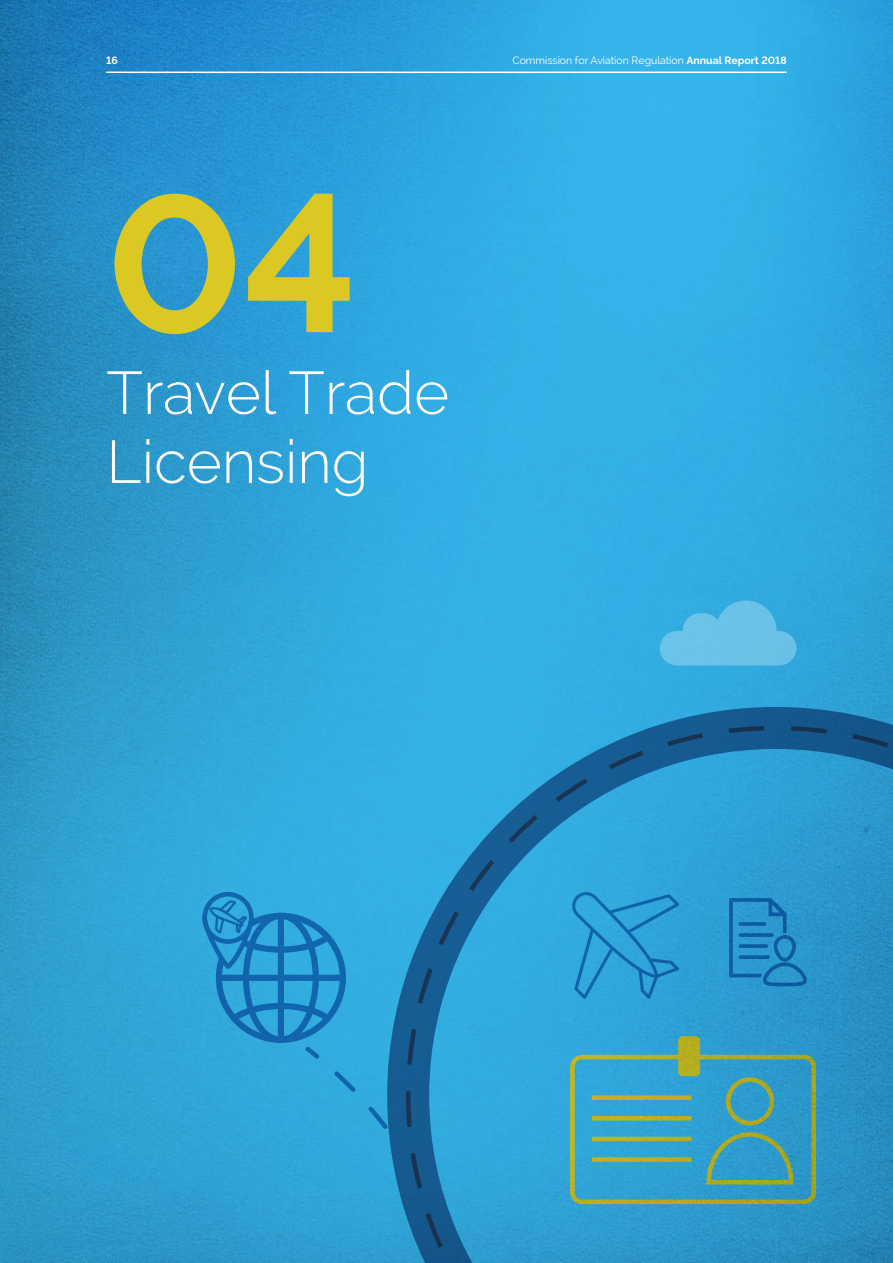
<style>
.page{position:relative;width:893px;height:1263px;background:#fff}
.page>*{position:absolute;margin:0;border:0;box-sizing:border-box;transform-origin:0 0}
.t1{font:700 195px "Raleway";color:#dcc823}
.t2{font:300 60px/69px "Raleway";color:#fff}
.t3{font:10.5px "Raleway";color:#fff}
.t4{font:700 10.5px "Raleway";color:#fff}
.s1{font-weight:700}
</style>
<div class="page">
<img style="left:0;top:0;width:893px;height:1263px">
<svg style="left:660px;top:600px;width:136px;height:65px;background:#5bbbe5"></svg>
<hr style="left:106px;top:72px;width:681px;height:1px;background:#fff">
<p class="t4" style="left:106px;top:55px;width:13px">16</p>
<p class="t3" style="left:512px;top:54px;width:276px">Commission for Aviation Regulation <span class="s1">Annual Report 2018</span></p>
<h1 class="t1" style="left:106px;top:152px;width:252px">04</h1>
<h2 class="t2" style="left:106px;top:358px;width:344px">Travel Trade<br>Licensing</h2>
</div>
